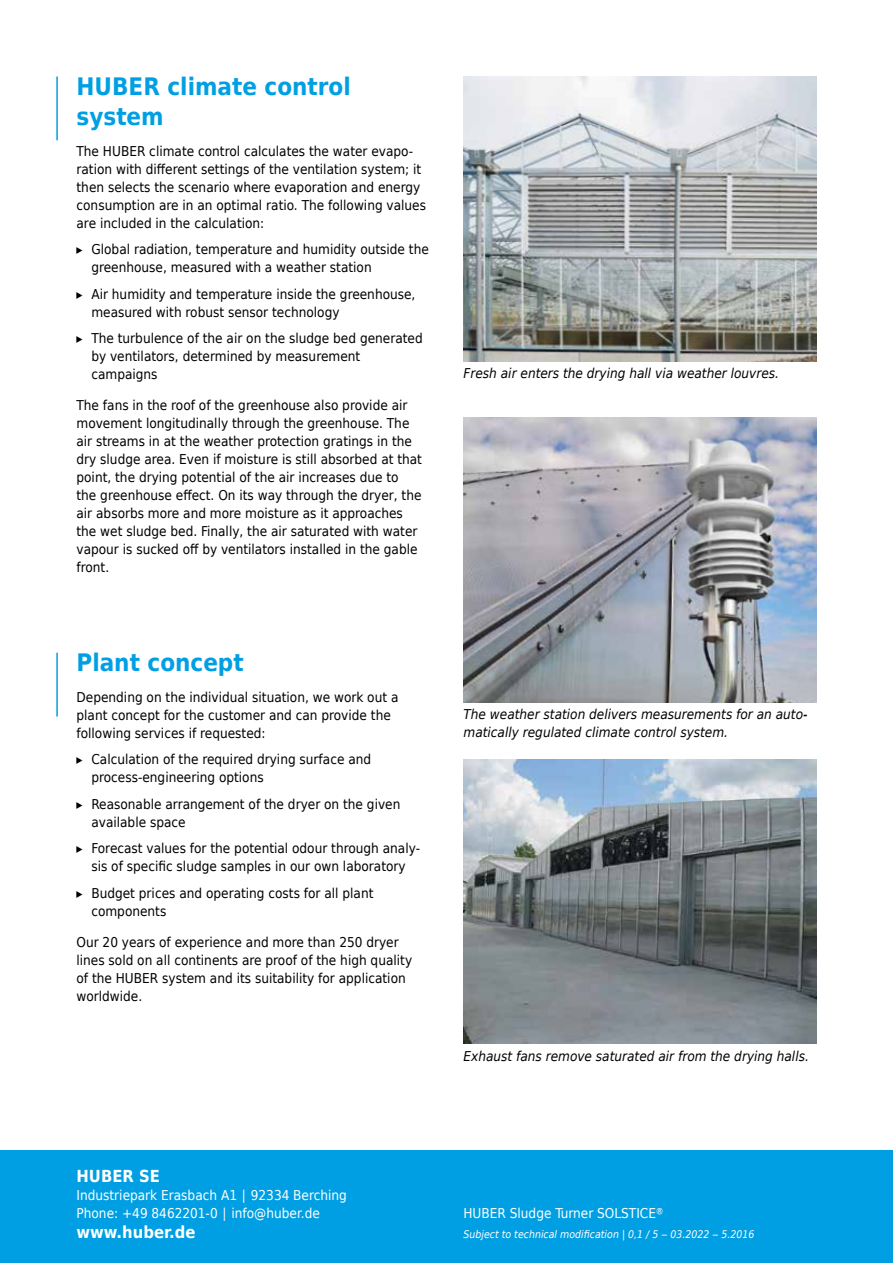
<style>
.page{position:relative;width:893px;height:1263px;background:#fff}
.page>*{position:absolute;margin:0;border:0;box-sizing:border-box;transform-origin:0 0}
.t1{font:700 24px/30px "Huber Tec";color:#009fe3}
.t2{font:700 16.5px "Huber Tec";color:#fff}
.t3{font:13.5px/18px "Huber Tec";color:#000}
.t4{font:italic 13.5px/18px "Huber Tec";color:#000}
.t5{font:13.5px/18px "Huber Tec";color:#fff}
.t6{font:italic 10.5px "Huber Tec";color:#fff}
</style>
<div class="page">
<div style="left:0;top:1151px;width:893px;height:112px;background:#009fe3"></div>
<hr style="left:56px;top:77px;width:2px;height:63px;background:#009fe3">
<hr style="left:56px;top:653px;width:2px;height:63px;background:#009fe3">
<img style="left:463px;top:77px;width:353px;height:284px">
<img style="left:463px;top:759px;width:353px;height:285px">
<img style="left:463px;top:417px;width:353px;height:285px">
<h1 class="t1" style="left:77px;top:70px;width:276px">HUBER climate control system</h1>
<p class="t3" style="left:77px;top:141px;width:351px">The HUBER climate control calculates the water evapo&shy;ration with different settings of the ventilation system; it then selects the scenario where evaporation and energy consumption are in an optimal ratio. The following values are included in the calculation:</p>
<p class="t3" style="left:91px;top:240px;width:339px;text-indent:-15px">▸ Global radiation, temperature and humidity outside the greenhouse, measured with a weather station</p>
<p class="t3" style="left:91px;top:284px;width:326px;text-indent:-15px">▸ Air humidity and temperature inside the greenhouse, measured with robust sensor technology</p>
<p class="t3" style="left:91px;top:329px;width:333px;text-indent:-15px">▸ The turbulence of the air on the sludge bed generated by ventilators, determined by measurement campaigns</p>
<p class="t3" style="left:77px;top:395px;width:347px">The fans in the roof of the greenhouse also provide air movement longitudinally through the greenhouse. The air streams in at the weather protection gratings in the dry sludge area. Even if moisture is still absorbed at that point, the drying potential of the air increases due to<br>the greenhouse effect. On its way through the dryer, the air absorbs more and more moisture as it approaches the wet sludge bed. Finally, the air saturated with water vapour is sucked off by ventilators installed in the gable front.</p>
<h1 class="t1" style="left:77px;top:646px;width:169px">Plant concept</h1>
<p class="t3" style="left:77px;top:687px;width:323px">Depending on the individual situation, we work out a plant concept for the customer and can provide the following services if requested:</p>
<p class="t3" style="left:91px;top:750px;width:281px;text-indent:-15px">▸ Calculation of the required drying surface and process-engineering options</p>
<p class="t3" style="left:91px;top:794px;width:310px;text-indent:-15px">▸ Reasonable arrangement of the dryer on the given available space</p>
<p class="t3" style="left:77px;top:839px;width:345px;text-align:center">▸ Forecast values for the potential odour through analy&shy;sis of specific sludge samples in our own laboratory</p>
<p class="t3" style="left:91px;top:883px;width:284px;text-indent:-15px">▸ Budget prices and operating costs for all plant components</p>
<p class="t3" style="left:76px;top:932px;width:337px">Our 20 years of experience and more than 250 dryer lines sold on all continents are proof of the high quality of the HUBER system and its suitability for application worldwide.</p>
<p class="t4" style="left:463px;top:364px;width:317px">Fresh air enters the drying hall via weather louvres.</p>
<p class="t4" style="left:463px;top:705px;width:345px">The weather station delivers measurements for an auto&shy;matically regulated climate control system.</p>
<p class="t4" style="left:463px;top:1047px;width:347px">Exhaust fans remove saturated air from the drying halls.</p>
<p class="t2" style="left:77px;top:1162px;width:85px">HUBER SE</p>
<p class="t5" style="left:77px;top:1185px;width:272px">Industriepark Erasbach A1 ∣ 92334 Berching<br>Phone: +49 8462201-0 ∣ info@huber.de</p>
<p class="t2" style="left:77px;top:1218px;width:120px">www.huber.de</p>
<p class="t5" style="left:463px;top:1203px;width:201px">HUBER Sludge Turner SOLSTICE®</p>
<p class="t6" style="left:463px;top:1226px;width:292px">Subject to technical modification | 0,1 / 5 – 03.2022 – 5.2016</p>
</div>
